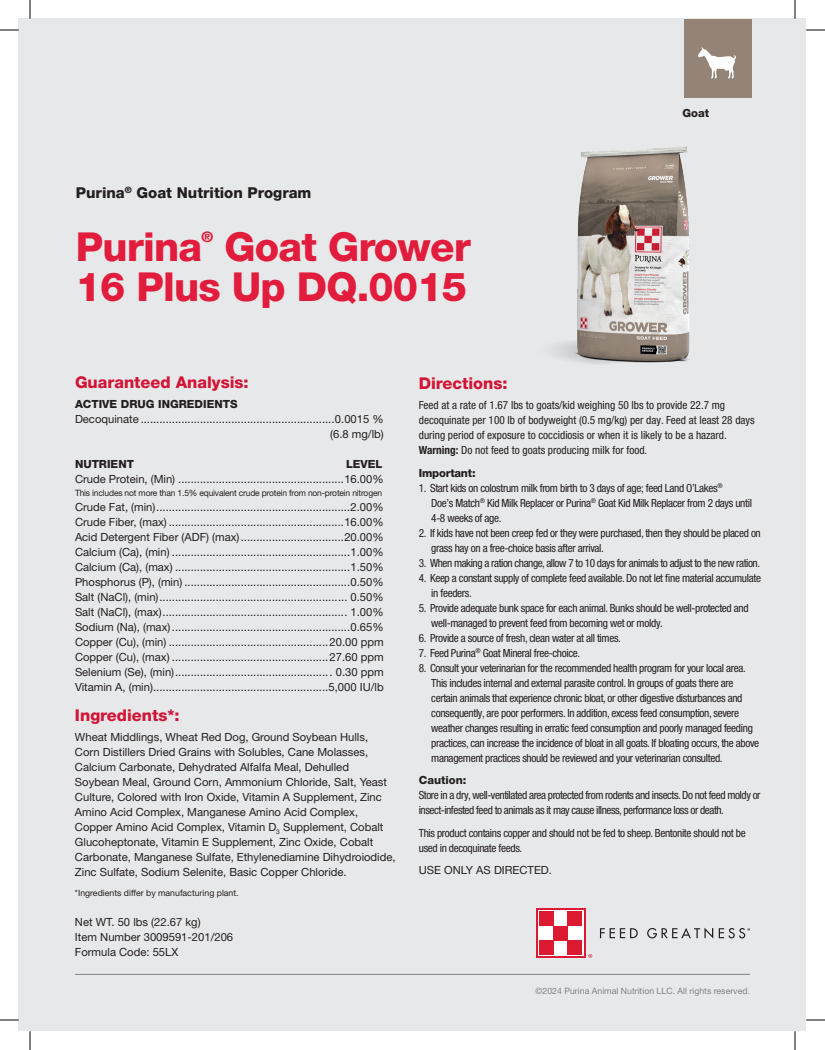
<style>
.page{position:relative;width:825px;height:1050px;background:#fff}
.page>*{position:absolute;margin:0;border:0;box-sizing:border-box;transform-origin:0 0}
.t1{font:800 40px/40px "Helvetica Neue LT Pro";letter-spacing:-.02em;color:#e11c3c;text-align:right}
.t2{font:800 16.25px "Helvetica Neue LT Pro";color:#d21436}
.t3{font:800 15px "Helvetica Neue LT Pro";color:#231f20}
.t4{font:800 14.62px "Helvetica Neue LT Pro";color:#e11c3c}
.t5{font:11.25px/15px "Helvetica Neue LT Pro";color:#231f20}
.t6{font:condensed 11.25px/15px "Helvetica Neue LT Pro";letter-spacing:-.03em;color:#231f20}
.t7{font:condensed 11.25px/15px "Helvetica Neue LT Pro";color:#231f20}
.t8{font:800 11.25px "Helvetica Neue LT Pro";color:#231f20}
.t9{font:800 11.25px "Helvetica Neue LT Pro";letter-spacing:-.02em;color:#231f20}
.t10{font:8.75px "Helvetica Neue LT Pro";letter-spacing:-.02em;color:#231f20}
.t11{font:8.75px "Helvetica Neue LT Pro";color:#808285}
.t12{font:8.75px "Helvetica Neue LT Pro";color:#231f20}
.s1{font-weight:700}
</style>
<div class="page">
<div style="left:19px;top:19px;width:787px;height:1012px;background:#e7e8e9"></div>
<div style="left:684px;top:19px;width:68px;height:79px;background:#938477"></div>
<svg style="left:698px;top:47px;width:38px;height:31px"></svg>
<img style="left:554px;top:146px;width:136px;height:218px">
<svg style="left:600px;top:928px;width:113px;height:11px"></svg>
<div style="left:536px;top:908px;width:50px;height:50px;background:#dc1a32"></div>
<div style="left:538px;top:910px;width:46px;height:46px;background:#fff"></div>
<div style="left:540px;top:912px;width:14px;height:14px;background:#dc1a32"></div>
<div style="left:568px;top:940px;width:14px;height:14px;background:#dc1a32"></div>
<div style="left:540px;top:940px;width:14px;height:14px;background:#dc1a32"></div>
<div style="left:568px;top:912px;width:14px;height:14px;background:#dc1a32"></div>
<div style="left:554px;top:926px;width:14px;height:14px;background:#dc1a32"></div>
<svg style="left:588px;top:954px;width:4px;height:4px"></svg>
<svg style="left:719px;top:928px;width:31px;height:10px"></svg>
<hr style="left:75px;top:974px;width:675px;height:1px;background:#808285">
<svg style="left:0;top:29px;width:19px;height:2px"></svg>
<svg style="left:806px;top:29px;width:19px;height:2px"></svg>
<svg style="left:0;top:1019px;width:19px;height:2px"></svg>
<svg style="left:806px;top:1019px;width:19px;height:2px"></svg>
<svg style="left:29px;top:0;width:2px;height:19px"></svg>
<svg style="left:29px;top:1031px;width:2px;height:19px"></svg>
<svg style="left:794px;top:0;width:2px;height:19px"></svg>
<svg style="left:794px;top:1031px;width:2px;height:19px"></svg>
<h3 class="t3" style="left:76px;top:184px;width:237px">Purina<sup>®</sup> Goat Nutrition Program</h3>
<h1 class="t1" style="left:76px;top:226px;width:128px">Purina</h1>
<p class="t4" style="left:201px;top:228px;width:13px">®</p>
<h1 class="t1" style="left:76px;top:226px;width:396px">Goat Grower<br>16 Plus Up DQ.0015</h1>
<p class="t8" style="left:682px;top:106px;width:28px">Goat</p>
<h2 class="t2" style="left:75px;top:372px;width:175px">Guaranteed Analysis:</h2>
<p class="t8" style="left:75px;top:398px;width:164px">ACTIVE DRUG INGREDIENTS</p>
<p class="t5" style="left:75px;top:411px;width:310px;text-align:right">Decoquinate ..............................................................0.0015 % (6.8 mg/lb)</p>
<p class="t8" style="left:75px;top:458px;width:60px">NUTRIENT</p>
<p class="t8" style="left:346px;top:458px;width:38px">LEVEL</p>
<p class="t5" style="left:75px;top:471px;width:310px">Crude Protein, (Min) .....................................................16.00%</p>
<p class="t10" style="left:75px;top:487px;width:309px">This includes not more than 1.5% equivalent crude protein from non-protein nitrogen</p>
<p class="t5" style="left:75px;top:499px;width:310px;text-align:justify">Crude Fat, (min)..............................................................2.00% Crude Fiber, (max) ........................................................16.00% Acid Detergent Fiber (ADF) (max).................................20.00% Calcium (Ca), (min) .........................................................1.00% Calcium (Ca), (max) ........................................................1.50% Phosphorus (P), (min) .....................................................0.50% Salt (NaCl), (min)............................................................ 0.50% Salt (NaCl), (max)........................................................... 1.00% Sodium (Na), (max).........................................................0.65% Copper (Cu), (min) ...................................................20.00 ppm Copper (Cu), (max) ..................................................27.60 ppm Selenium (Se), (min).................................................. 0.30 ppm Vitamin A, (min)........................................................5,000 IU/lb</p>
<h2 class="t2" style="left:75px;top:705px;width:106px">Ingredients*:</h2>
<p class="t5" style="left:75px;top:730px;width:322px">Wheat Middlings, Wheat Red Dog, Ground Soybean Hulls, Corn Distillers Dried Grains with Solubles, Cane Molasses, Calcium Carbonate, Dehydrated Alfalfa Meal, Dehulled Soybean Meal, Ground Corn, Ammonium Chloride, Salt, Yeast Culture, Colored with Iron Oxide, Vitamin A Supplement, Zinc Amino Acid Complex, Manganese Amino Acid Complex, Copper Amino Acid Complex, Vitamin D<sub>3</sub> Supplement, Cobalt Glucoheptonate, Vitamin E Supplement, Zinc Oxide, Cobalt Carbonate, Manganese Sulfate, Ethylenediamine Dihydroiodide, Zinc Sulfate, Sodium Selenite, Basic Copper Chloride.</p>
<p class="t12" style="left:75px;top:888px;width:165px">*Ingredients differ by manufacturing plant.</p>
<p class="t5" style="left:75px;top:915px;width:160px">Net WT. 50 lbs (22.67 kg)<br>Item Number 3009591-201/206<br>Formula Code: 55LX</p>
<h2 class="t2" style="left:419px;top:373px;width:90px">Directions:</h2>
<p class="t7" style="left:419px;top:398px;width:337px">Feed at a rate of 1.67 lbs to goats/kid weighing 50 lbs to provide 22.7 mg decoquinate per 100 lb of bodyweight (0.5 mg/kg) per day. Feed at least 28 days during period of exposure to coccidiosis or when it is likely to be a hazard.<br><span class="s1">Warning:</span> Do not feed to goats producing milk for food.</p>
<p class="t9" style="left:419px;top:466px;width:58px">Important:</p>
<p class="t6" style="left:431px;top:480px;width:322px;text-indent:-13px">1. Start kids on colostrum milk from birth to 3 days of age; feed Land O’Lakes<sup>®<br></sup>Doe’s Match<sup>®</sup> Kid Milk Replacer or Purina<sup>®</sup> Goat Kid Milk Replacer from 2 days until<br>4-8 weeks of age.</p>
<p class="t6" style="left:431px;top:525px;width:331px;text-indent:-12px">2. If kids have not been creep fed or they were purchased, then they should be placed on grass hay on a free-choice basis after arrival.</p>
<p class="t6" style="left:419px;top:555px;width:343px">3. When making a ration change, allow 7 to 10 days for animals to adjust to the new ration.</p>
<p class="t6" style="left:431px;top:570px;width:331px;text-indent:-12px">4. Keep a constant supply of complete feed available. Do not let fine material accumulate in feeders.</p>
<p class="t6" style="left:431px;top:600px;width:319px;text-indent:-12px">5. Provide adequate bunk space for each animal. Bunks should be well-protected and well-managed to prevent feed from becoming wet or moldy.</p>
<p class="t6" style="left:419px;top:630px;width:204px">6. Provide a source of fresh, clean water at all times.</p>
<p class="t6" style="left:419px;top:645px;width:163px">7. Feed Purina<sup>®</sup> Goat Mineral free-choice.</p>
<p class="t6" style="left:431px;top:660px;width:329px;text-indent:-12px">8. Consult your veterinarian for the recommended health program for your local area.<br>This includes internal and external parasite control. In groups of goats there are certain animals that experience chronic bloat, or other digestive disturbances and consequently, are poor performers. In addition, excess feed consumption, severe weather changes resulting in erratic feed consumption and poorly managed feeding practices, can increase the incidence of bloat in all goats. If bloating occurs, the above management practices should be reviewed and your veterinarian consulted.</p>
<p class="t8" style="left:419px;top:774px;width:49px">Caution:</p>
<p class="t6" style="left:419px;top:788px;width:343px">Store in a dry, well-ventilated area protected from rodents and insects. Do not feed moldy or insect-infested feed to animals as it may cause illness, performance loss or death.</p>
<p class="t6" style="left:419px;top:825px;width:328px">This product contains copper and should not be fed to sheep. Bentonite should not be used in decoquinate feeds.</p>
<p class="t5" style="left:419px;top:863px;width:135px">USE ONLY AS DIRECTED.</p>
<p class="t11" style="left:536px;top:985px;width:216px">©2024 Purina Animal Nutrition LLC. All rights reserved.</p>
</div>
